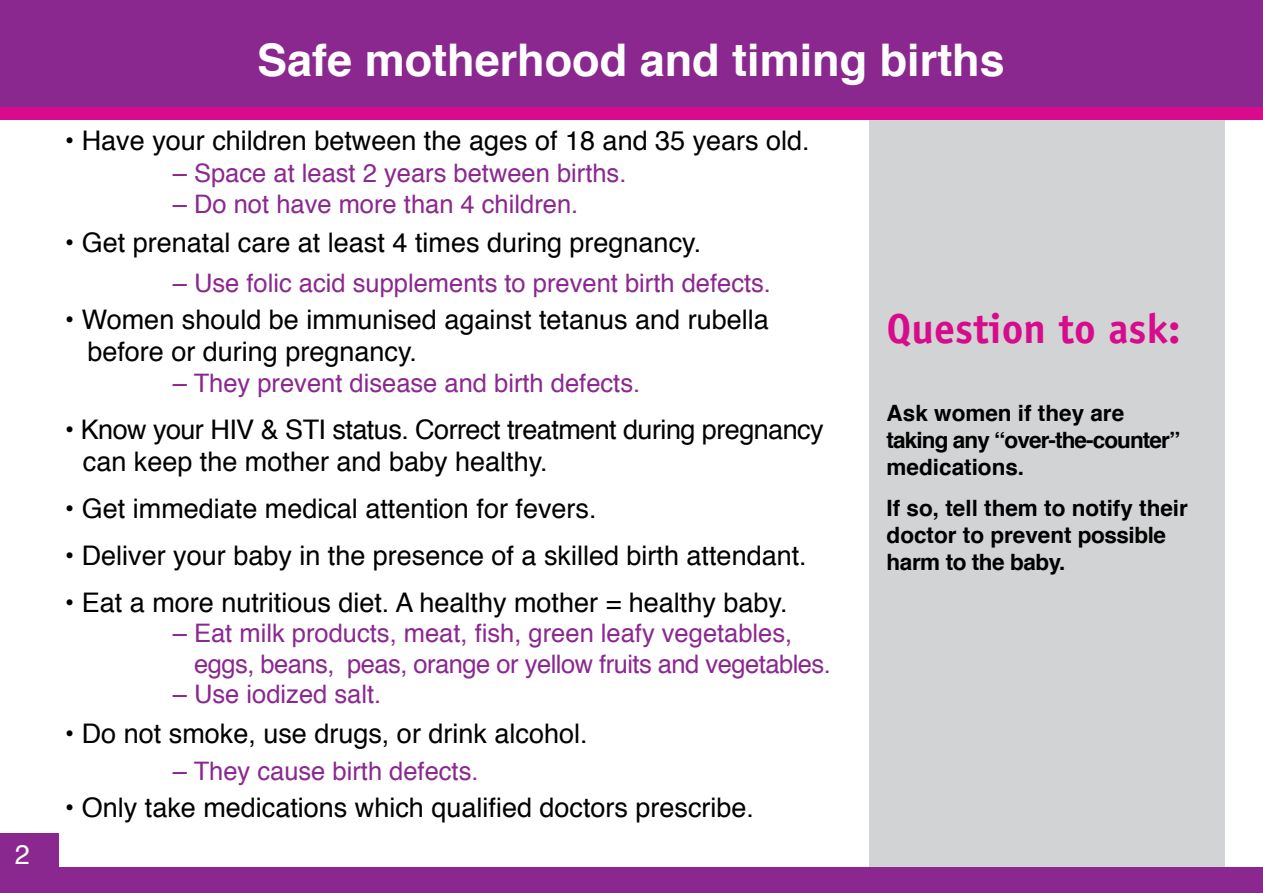
<style>
.page{position:relative;width:1263px;height:893px;background:#fff}
.page>*{position:absolute;margin:0;border:0;box-sizing:border-box;transform-origin:0 0}
.t1{font:700 45px "Helvetica";color:#fff}
.t2{font:700 42px "Officina Sans";color:#d70b8c}
.t3{font:27px/32.4px "Helvetica";color:#000}
.t4{font:27px/32px "Helvetica";letter-spacing:-.02em;color:#000}
.t5{font:27px "Helvetica";color:#fff}
.t6{font:25.5px "Helvetica";color:#8b2890}
.t7{font:25.5px/30.6px "Helvetica";letter-spacing:-.02em;color:#8b2890}
.t8{font:700 22.5px/27px "Helvetica";color:#000}
</style>
<div class="page">
<div style="left:869px;top:44px;width:356px;height:849px;background:#d1d3d4"></div>
<div style="left:0;top:0;width:1263px;height:119px;background:#d70b8c"></div>
<div style="left:0;top:0;width:1263px;height:106px;background:#8b2890"></div>
<div style="left:0;top:867px;width:1263px;height:26px;background:#8b2890"></div>
<div style="left:0;top:833px;width:58px;height:60px;background:#8b2890"></div>
<p class="t5" style="left:15px;top:834px;width:17px">2</p>
<h1 class="t1" style="left:257px;top:24px;width:749px">Safe motherhood and timing births</h1>
<p class="t3" style="left:65px;top:125px;width:746px">• Have your children between the ages of 18 and 35 years old.</p>
<p class="t6" style="left:173px;top:153px;width:455px">– Space at least 2 years between births.</p>
<p class="t6" style="left:173px;top:184px;width:407px">– Do not have more than 4 children.</p>
<p class="t3" style="left:65px;top:227px;width:638px">• Get prenatal care at least 4 times during pregnancy.</p>
<p class="t6" style="left:173px;top:263px;width:600px">– Use folic acid supplements to prevent birth defects.</p>
<p class="t3" style="left:87px;top:304px;width:683px;text-indent:-22px">• Women should be immunised against tetanus and rubella before or during pregnancy.</p>
<p class="t6" style="left:173px;top:363px;width:469px">– They prevent disease and birth defects.</p>
<p class="t4" style="left:83px;top:414px;width:742px;text-indent:-18px">• Know your HIV &amp; STI status. Correct treatment during pregnancy can keep the mother and baby healthy.</p>
<p class="t3" style="left:65px;top:493px;width:533px">• Get immediate medical attention for fevers.</p>
<p class="t3" style="left:65px;top:540px;width:743px">• Deliver your baby in the presence of a skilled birth attendant.</p>
<p class="t3" style="left:65px;top:587px;width:724px">• Eat a more nutritious diet. A healthy mother = healthy baby.</p>
<p class="t7" style="left:194px;top:619px;width:638px;text-indent:-21px">– Eat milk products, meat, fish, green leafy vegetables, eggs, beans, peas, orange or yellow fruits and vegetables.</p>
<p class="t6" style="left:173px;top:675px;width:210px">– Use iodized salt.</p>
<p class="t3" style="left:65px;top:718px;width:524px">• Do not smoke, use drugs, or drink alcohol.</p>
<p class="t6" style="left:173px;top:751px;width:307px">– They cause birth defects.</p>
<p class="t3" style="left:65px;top:792px;width:691px">• Only take medications which qualified doctors prescribe.</p>
<h2 class="t2" style="left:887px;top:302px;width:295px">Question to ask:</h2>
<p class="t8" style="left:887px;top:399px;width:295px">Ask women if they are taking any “over-the-counter” medications.</p>
<p class="t8" style="left:887px;top:495px;width:303px">If so, tell them to notify their doctor to prevent possible harm to the baby.</p>
</div>
